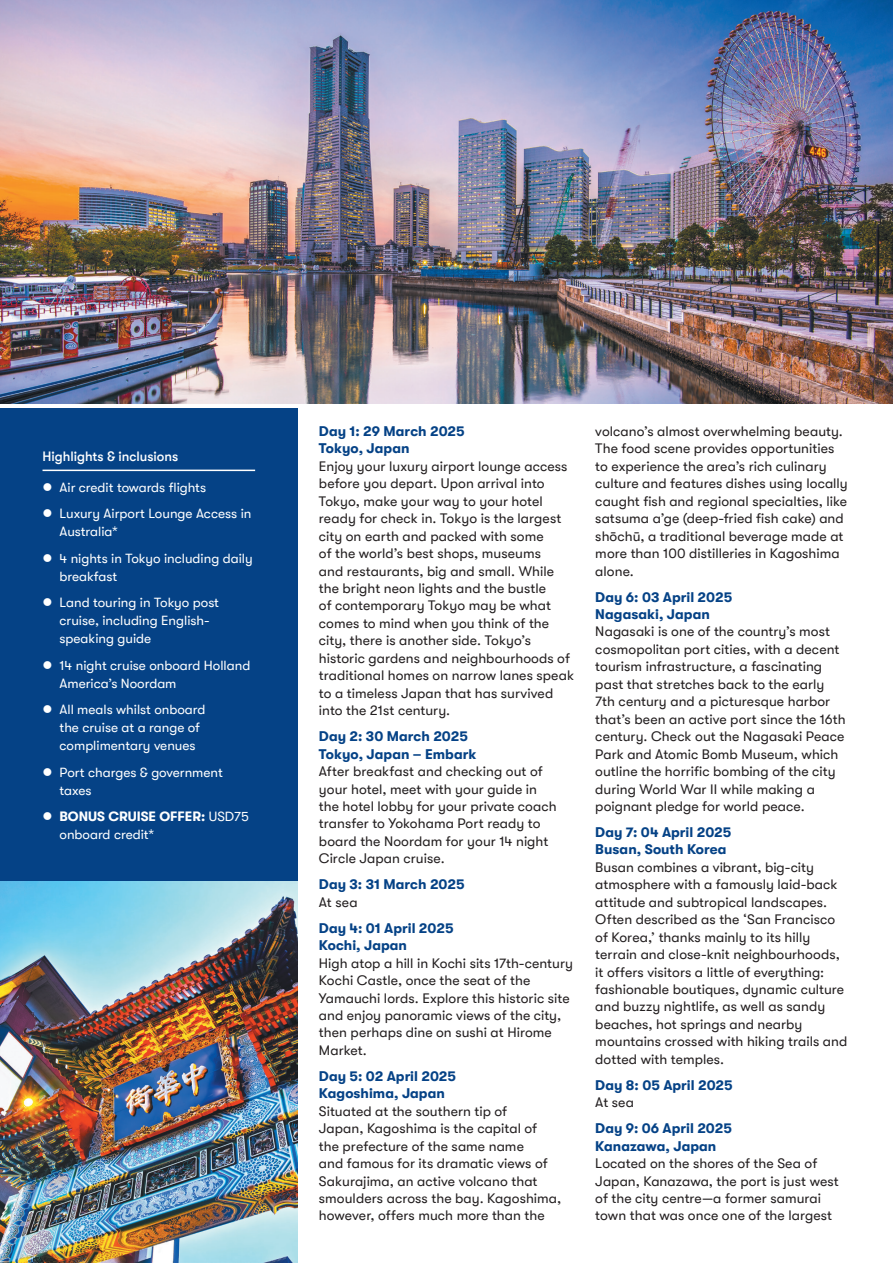
<style>
.page{position:relative;width:893px;height:1263px;background:#fff}
.page>*{position:absolute;margin:0;border:0;box-sizing:border-box;transform-origin:0 0}
.t1{font:13.95px/17.4px "GT Walsheim";letter-spacing:.005em;color:#231f20}
.t2{font:700 13.95px "GT Walsheim";color:#054286}
.t3{font:13.5px/18px "GT Walsheim";color:#fff}
.t4{font:500 13.5px "GT Walsheim";color:#fff}
.s1{font-weight:700}
</style>
<div class="page">
<div style="left:0;top:408px;width:298px;height:855px;background:#054286"></div>
<img style="left:0;top:882px;width:298px;height:381px">
<img style="left:0;top:0;width:893px;height:404px">
<hr style="left:43px;top:470px;width:212px;height:1px;background:#fff">
<p class="t4" style="left:43px;top:449px;width:137px">Highlights &amp; inclusions</p>
<p class="t3" style="left:43px;top:478px;width:165px">● Air credit towards flights</p>
<p class="t3" style="left:60px;top:505px;width:193px;text-indent:-17px">● Luxury Airport Lounge Access in<br>Australia*</p>
<p class="t3" style="left:60px;top:549px;width:195px;text-indent:-17px">● 4 nights in Tokyo including daily breakfast</p>
<p class="t3" style="left:60px;top:594px;width:161px;text-indent:-17px">● Land touring in Tokyo post cruise, including English&shy;speaking guide</p>
<p class="t3" style="left:60px;top:656px;width:192px;text-indent:-17px">● 14 night cruise onboard Holland<br>America’s Noordam</p>
<p class="t3" style="left:60px;top:701px;width:147px;text-indent:-17px">● All meals whilst onboard the cruise at a range of complimentary venues</p>
<p class="t3" style="left:60px;top:763px;width:165px;text-indent:-17px">● Port charges &amp; government taxes</p>
<p class="t3" style="left:60px;top:808px;width:191px;text-indent:-17px">● <span class="s1">BONUS CRUISE OFFER:</span> USD75 onboard credit*</p>
<p class="t2" style="left:319px;top:423px;width:147px">Day 1: 29 March 2025</p>
<p class="t2" style="left:319px;top:441px;width:92px">Tokyo, Japan</p>
<p class="t1" style="left:319px;top:457px;width:257px">Enjoy your luxury airport lounge access before you depart. Upon arrival into Tokyo, make your way to your hotel ready for check in. Tokyo is the largest city on earth and packed with some<br>of the world’s best shops, museums<br>and restaurants, big and small. While the bright neon lights and the bustle<br>of contemporary Tokyo may be what comes to mind when you think of the city, there is another side. Tokyo’s historic gardens and neighbourhoods of traditional homes on narrow lanes speak to a timeless Japan that has survived into the 21st century.</p>
<p class="t2" style="left:319px;top:728px;width:151px">Day 2: 30 March 2025</p>
<p class="t2" style="left:319px;top:746px;width:159px">Tokyo, Japan – Embark</p>
<p class="t1" style="left:319px;top:763px;width:239px">After breakfast and checking out of your hotel, meet with your guide in the hotel lobby for your private coach transfer to Yokohama Port ready to board the Noordam for your 14 night<br>Circle Japan cruise.</p>
<p class="t2" style="left:319px;top:877px;width:147px">Day 3: 31 March 2025</p>
<p class="t1" style="left:319px;top:893px;width:40px">At sea</p>
<p class="t2" style="left:319px;top:920px;width:136px">Day 4: 01 April 2025</p>
<p class="t2" style="left:319px;top:937px;width:90px">Kochi, Japan</p>
<p class="t1" style="left:319px;top:954px;width:256px">High atop a hill in Kochi sits 17th-century Kochi Castle, once the seat of the Yamauchi lords. Explore this historic site and enjoy panoramic views of the city, then perhaps dine on sushi at Hirome Market.</p>
<p class="t2" style="left:319px;top:1068px;width:139px">Day 5: 02 April 2025</p>
<p class="t2" style="left:319px;top:1086px;width:128px">Kagoshima, Japan</p>
<p class="t1" style="left:319px;top:1102px;width:244px">Situated at the southern tip of<br>Japan, Kagoshima is the capital of<br>the prefecture of the same name<br>and famous for its dramatic views of Sakurajima, an active volcano that smoulders across the bay. Kagoshima, however, offers much more than the</p>
<p class="t1" style="left:595px;top:422px;width:254px">volcano’s almost overwhelming beauty.<br>The food scene provides opportunities to experience the area’s rich culinary culture and features dishes using locally caught fish and regional specialties, like satsuma a’ge (deep-fried fish cake) and shōchū, a traditional beverage made at more than 100 distilleries in Kagoshima alone.</p>
<p class="t2" style="left:595px;top:589px;width:138px">Day 6: 03 April 2025</p>
<p class="t2" style="left:595px;top:606px;width:116px">Nagasaki, Japan</p>
<p class="t1" style="left:595px;top:623px;width:252px">Nagasaki is one of the country’s most cosmopolitan port cities, with a decent tourism infrastructure, a fascinating past that stretches back to the early 7th century and a picturesque harbor that’s been an active port since the 16th century. Check out the Nagasaki Peace Park and Atomic Bomb Museum, which outline the horrific bombing of the city during World War II while making a poignant pledge for world peace.</p>
<p class="t2" style="left:595px;top:824px;width:138px">Day 7: 04 April 2025</p>
<p class="t2" style="left:595px;top:842px;width:133px">Busan, South Korea</p>
<p class="t1" style="left:595px;top:858px;width:254px">Busan combines a vibrant, big-city atmosphere with a famously laid-back attitude and subtropical landscapes.<br>Often described as the ‘San Francisco of Korea,’ thanks mainly to its hilly terrain and close-knit neighbourhoods, it offers visitors a little of everything: fashionable boutiques, dynamic culture and buzzy nightlife, as well as sandy beaches, hot springs and nearby mountains crossed with hiking trails and dotted with temples.</p>
<p class="t2" style="left:595px;top:1077px;width:139px">Day 8: 05 April 2025</p>
<p class="t1" style="left:595px;top:1094px;width:40px">At sea</p>
<p class="t2" style="left:595px;top:1120px;width:138px">Day 9: 06 April 2025</p>
<p class="t2" style="left:595px;top:1138px;width:123px">Kanazawa, Japan</p>
<p class="t1" style="left:595px;top:1155px;width:245px">Located on the shores of the Sea of Japan, Kanazawa, the port is just west of the city centre—a former samurai town that was once one of the largest</p>
</div>
